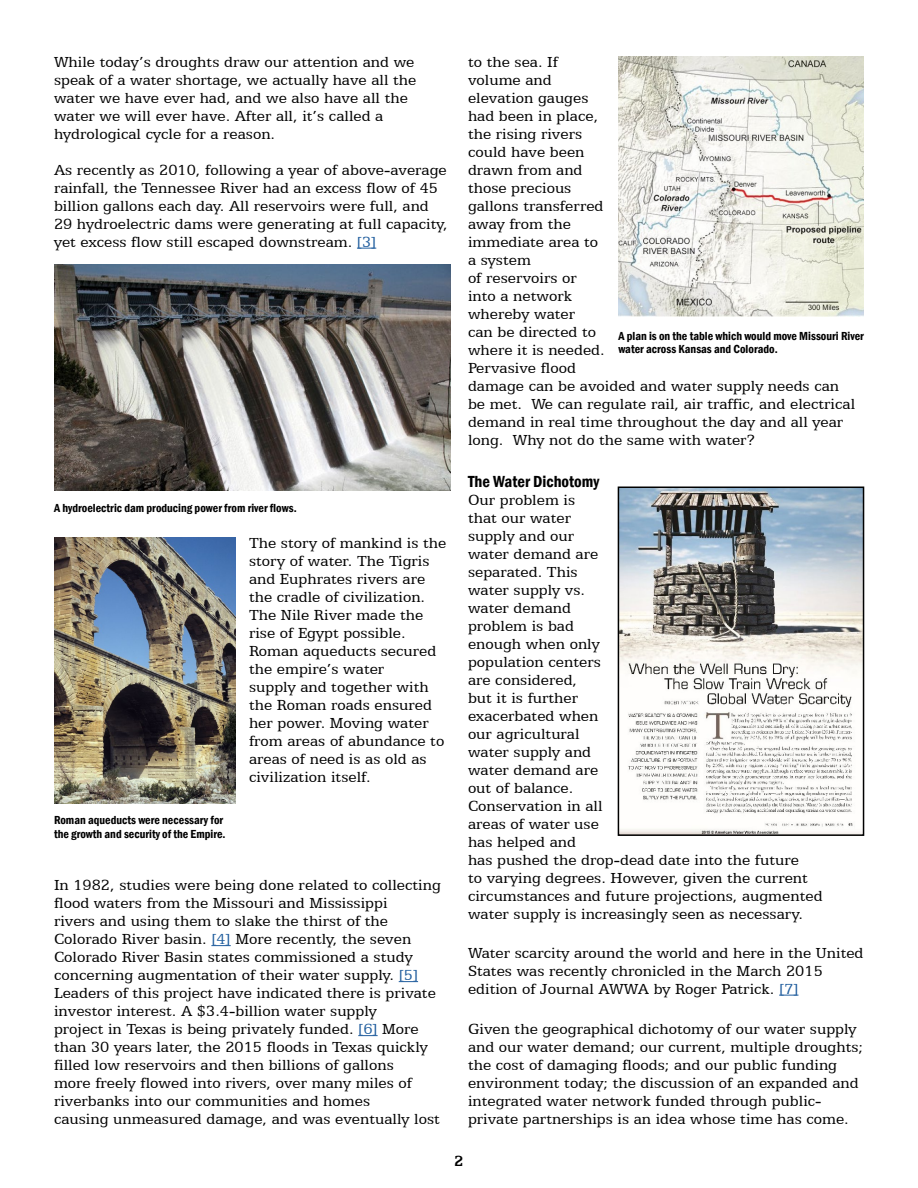
<style>
.page{position:relative;width:918px;height:1188px;background:#fff}
.page>*{position:absolute;margin:0;border:0;box-sizing:border-box;transform-origin:0 0}
.t1{font:16.5px/18px "Egyptian 505 BT";color:#000}
.t2{font:600 condensed 16.5px "Franklin Gothic";color:#000}
.t3{font:700 16.5px "Egyptian 505 BT";color:#000}
.t4{font:600 condensed 12px/13.5px "Franklin Gothic";color:#000}
.s1{color:#215e9e}
</style>
<div class="page">
<svg style="left:357px;top:248px;width:19px;height:1px"></svg>
<svg style="left:211px;top:945px;width:20px;height:1px"></svg>
<svg style="left:399px;top:981px;width:19px;height:1px"></svg>
<svg style="left:358px;top:1035px;width:20px;height:1px"></svg>
<svg style="left:779px;top:995px;width:20px;height:1px"></svg>
<img style="left:54px;top:264px;width:396px;height:226px">
<img style="left:54px;top:538px;width:182px;height:266px">
<img style="left:618px;top:57px;width:246px;height:260px">
<img style="left:621px;top:490px;width:240px;height:343px">
<div style="left:618px;top:487px;width:246px;height:349px;border:2px solid #000"></div>
<p class="t1" style="left:54px;top:52px;width:364px">While today’s droughts draw our attention and we speak of a water shortage, we actually have all the water we have ever had, and we also have all the water we will ever have. After all, it’s called a hydrological cycle for a reason.</p>
<p class="t1" style="left:54px;top:160px;width:395px">As recently as 2010, following a year of above-average rainfall, the Tennessee River had an excess flow of 45 billion gallons each day. All reservoirs were full, and 29 hydroelectric dams were generating at full capacity, yet excess flow still escaped downstream. <span class="s1">[3]</span></p>
<p class="t4" style="left:54px;top:501px;width:244px">A hydroelectric dam producing power from river flows.</p>
<p class="t1" style="left:249px;top:534px;width:199px">The story of mankind is the story of water. The Tigris and Euphrates rivers are the cradle of civilization.<br>The Nile River made the rise of Egypt possible.<br>Roman aqueducts secured the empire’s water<br>supply and together with the Roman roads ensured her power. Moving water from areas of abundance to areas of need is as old as civilization itself.</p>
<p class="t4" style="left:54px;top:813px;width:173px">Roman aqueducts were necessary for the growth and security of the Empire.</p>
<p class="t1" style="left:54px;top:876px;width:388px">In 1982, studies were being done related to collecting flood waters from the Missouri and Mississippi<br>rivers and using them to slake the thirst of the Colorado River basin. <span class="s1">[4]</span> More recently, the seven Colorado River Basin states commissioned a study concerning augmentation of their water supply. <span class="s1">[5] </span>Leaders of this project have indicated there is private investor interest. A $3.4-billion water supply<br>project in Texas is being privately funded. <span class="s1">[6]</span> More than 30 years later, the 2015 floods in Texas quickly filled low reservoirs and then billions of gallons<br>more freely flowed into rivers, over many miles of riverbanks into our communities and homes<br>causing unmeasured damage, and was eventually lost</p>
<p class="t1" style="left:468px;top:52px;width:389px">to the sea. If<br>volume and<br>elevation gauges<br>had been in place,<br>the rising rivers<br>could have been<br>drawn from and<br>those precious<br>gallons transferred<br>away from the<br>immediate area to<br>a system<br>of reservoirs or<br>into a network<br>whereby water<br>can be directed to<br>where it is needed.<br>Pervasive flood<br>damage can be avoided and water supply needs can be met. We can regulate rail, air traffic, and electrical demand in real time throughout the day and all year long. Why not do the same with water?</p>
<p class="t2" style="left:468px;top:470px;width:133px">The Water Dichotomy</p>
<p class="t1" style="left:468px;top:490px;width:356px">Our problem is<br>that our water<br>supply and our<br>water demand are<br>separated. This<br>water supply vs.<br>water demand<br>problem is bad<br>enough when only<br>population centers<br>are considered,<br>but it is further<br>exacerbated when<br>our agricultural<br>water supply and<br>water demand are<br>out of balance.<br>Conservation in all<br>areas of water use<br>has helped and<br>has pushed the drop-dead date into the future<br>to varying degrees. However, given the current circumstances and future projections, augmented water supply is increasingly seen as necessary.</p>
<p class="t1" style="left:468px;top:943px;width:397px">Water scarcity around the world and here in the United<br>States was recently chronicled in the March 2015 edition of Journal AWWA by Roger Patrick. <span class="s1">[7]</span></p>
<p class="t1" style="left:468px;top:1020px;width:397px">Given the geographical dichotomy of our water supply and our water demand; our current, multiple droughts; the cost of damaging floods; and our public funding environment today; the discussion of an expanded and integrated water network funded through public&shy;private partnerships is an idea whose time has come.</p>
<p class="t4" style="left:618px;top:329px;width:247px">A plan is on the table which would move Missouri River water across Kansas and Colorado.</p>
<p class="t3" style="left:454px;top:1151px;width:11px">2</p>
</div>
